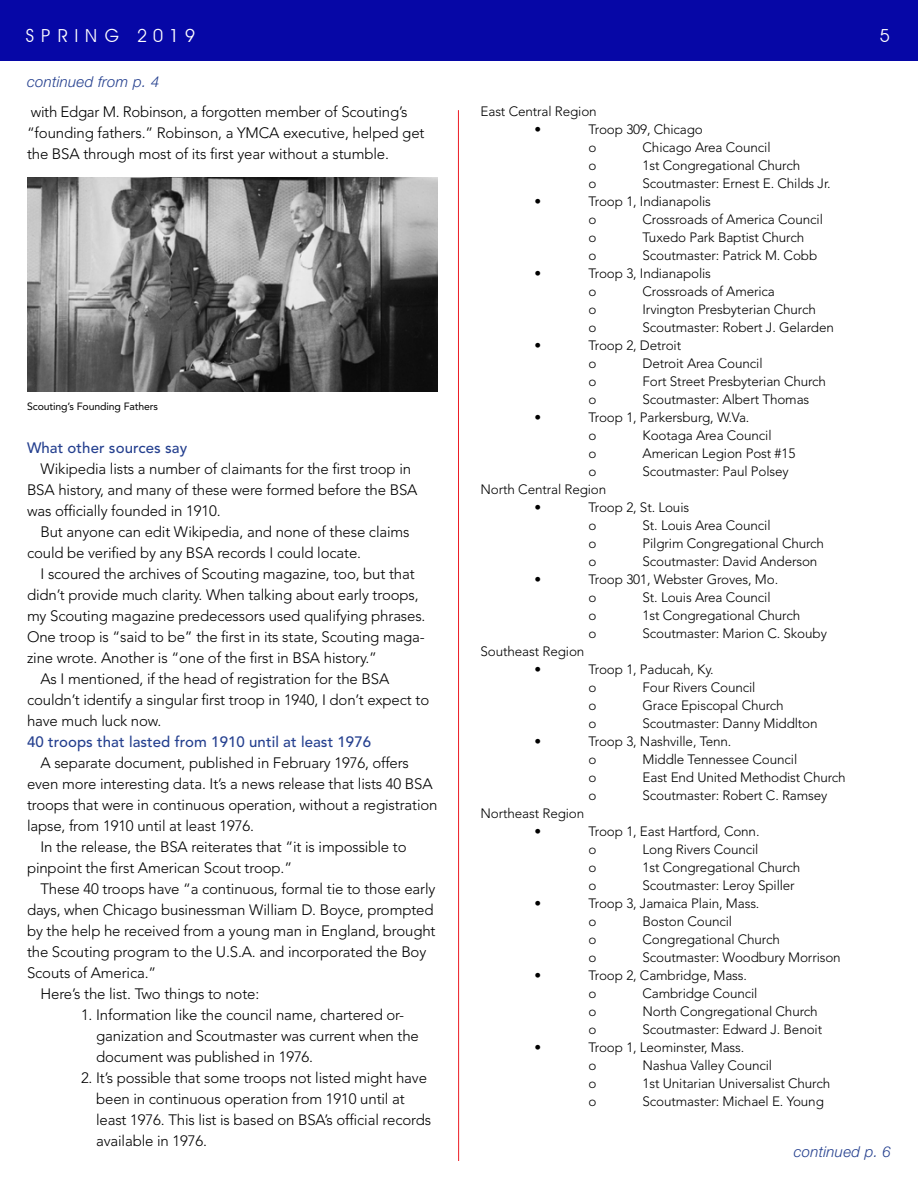
<style>
.page{position:relative;width:918px;height:1188px;background:#fff}
.page>*{position:absolute;margin:0;border:0;box-sizing:border-box;transform-origin:0 0}
.t1{font:18px "Avant Garde";letter-spacing:.34em;color:#fff}
.t2{font:300 15px/21px "Avenir";letter-spacing:-.01em;color:#000}
.t3{font:500 15px "Avenir";letter-spacing:.005em;color:#25408f}
.t4{font:italic 300 15px "Helvetica Neue LT Std";letter-spacing:.02em;color:#25408f}
.t5{font:300 13.5px/18px "Avenir";letter-spacing:-.01em;color:#000}
.t6{font:10.5px "Avenir";letter-spacing:-.01em;color:#000}
</style>
<div class="page">
<hr style="left:458px;top:110px;width:1px;height:1051px;background:#ed1c24">
<img style="left:27px;top:178px;width:411px;height:214px">
<div style="left:0;top:0;width:917px;height:60px;background:#0607a6"></div>
<p class="t1" style="left:26px;top:25px;width:171px">SPRING 2019</p>
<p class="t1" style="left:880px;top:25px;width:11px">5</p>
<p class="t4" style="left:27px;top:73px;width:134px">continued from p. 4</p>
<p class="t2" style="left:27px;top:101px;width:399px">with Edgar M. Robinson, a forgotten member of Scouting’s “founding fathers.” Robinson, a YMCA executive, helped get the BSA through most of its first year without a stumble.</p>
<p class="t6" style="left:27px;top:400px;width:132px">Scouting’s Founding Fathers</p>
<p class="t3" style="left:27px;top:439px;width:162px">What other sources say</p>
<p class="t2" style="left:27px;top:458px;width:392px;text-indent:14px">Wikipedia lists a number of claimants for the first troop in<br>BSA history, and many of these were formed before the BSA was officially founded in 1910.</p>
<p class="t2" style="left:27px;top:521px;width:384px;text-indent:14px">But anyone can edit Wikipedia, and none of these claims could be verified by any BSA records I could locate.</p>
<p class="t2" style="left:40px;top:563px;width:376px">I scoured the archives of Scouting magazine, too, but that</p>
<p class="t2" style="left:27px;top:584px;width:393px">didn’t provide much clarity. When talking about early troops,</p>
<p class="t2" style="left:27px;top:605px;width:400px">my Scouting magazine predecessors used qualifying phrases.</p>
<p class="t2" style="left:27px;top:626px;width:399px">One troop is “said to be” the first in its state, Scouting maga-</p>
<p class="t2" style="left:27px;top:647px;width:352px">zine wrote. Another is “one of the first in BSA history.”</p>
<p class="t2" style="left:40px;top:668px;width:350px">As I mentioned, if the head of registration for the BSA</p>
<p class="t2" style="left:27px;top:689px;width:404px">couldn’t identify a singular first troop in 1940, I don’t expect to</p>
<p class="t2" style="left:27px;top:710px;width:136px">have much luck now.</p>
<p class="t3" style="left:27px;top:733px;width:346px">40 troops that lasted from 1910 until at least 1976</p>
<p class="t2" style="left:40px;top:752px;width:370px">A separate document, published in February 1976, offers</p>
<p class="t2" style="left:27px;top:773px;width:407px">even more interesting data. It’s a news release that lists 40 BSA</p>
<p class="t2" style="left:27px;top:794px;width:412px">troops that were in continuous operation, without a registration</p>
<p class="t2" style="left:27px;top:815px;width:229px">lapse, from 1910 until at least 1976.</p>
<p class="t2" style="left:40px;top:836px;width:368px">In the release, the BSA reiterates that “it is impossible to</p>
<p class="t2" style="left:27px;top:857px;width:267px">pinpoint the first American Scout troop.”</p>
<p class="t2" style="left:40px;top:878px;width:396px">These 40 troops have “a continuous, formal tie to those early</p>
<p class="t2" style="left:27px;top:899px;width:408px">days, when Chicago businessman William D. Boyce, prompted</p>
<p class="t2" style="left:27px;top:920px;width:410px">by the help he received from a young man in England, brought</p>
<p class="t2" style="left:27px;top:941px;width:401px">the Scouting program to the U.S.A. and incorporated the Boy</p>
<p class="t2" style="left:27px;top:962px;width:131px">Scouts of America.”</p>
<p class="t2" style="left:40px;top:983px;width:220px">Here’s the list. Two things to note:</p>
<p class="t2" style="left:96px;top:1004px;width:324px;text-indent:-15px">1. Information like the council name, chartered or&shy;ganization and Scoutmaster was current when the document was published in 1976.</p>
<p class="t2" style="left:96px;top:1067px;width:337px;text-indent:-15px">2. It’s possible that some troops not listed might have been in continuous operation from 1910 until at least 1976. This list is based on BSA’s official records available in 1976.</p>
<p class="t5" style="left:481px;top:102px;width:118px;text-align:center">East Central Region •</p>
<p class="t5" style="left:589px;top:120px;width:116px">Troop 309, Chicago o</p>
<p class="t5" style="left:643px;top:138px;width:129px">Chicago Area Council</p>
<p class="t5" style="left:589px;top:156px;width:10px">o</p>
<p class="t5" style="left:643px;top:156px;width:159px">1st Congregational Church</p>
<p class="t5" style="left:589px;top:174px;width:10px">o</p>
<p class="t5" style="left:643px;top:174px;width:190px">Scoutmaster: Ernest E. Childs Jr.</p>
<p class="t5" style="left:535px;top:192px;width:8px">•</p>
<p class="t5" style="left:589px;top:192px;width:124px">Troop 1, Indianapolis o</p>
<p class="t5" style="left:643px;top:210px;width:182px">Crossroads of America Council</p>
<p class="t5" style="left:589px;top:228px;width:10px">o</p>
<p class="t5" style="left:643px;top:228px;width:163px">Tuxedo Park Baptist Church</p>
<p class="t5" style="left:589px;top:246px;width:10px">o</p>
<p class="t5" style="left:643px;top:246px;width:176px">Scoutmaster: Patrick M. Cobb</p>
<p class="t5" style="left:535px;top:264px;width:8px">•</p>
<p class="t5" style="left:589px;top:264px;width:124px">Troop 3, Indianapolis o</p>
<p class="t5" style="left:643px;top:282px;width:134px">Crossroads of America</p>
<p class="t5" style="left:589px;top:300px;width:10px">o</p>
<p class="t5" style="left:643px;top:300px;width:175px">Irvington Presbyterian Church</p>
<p class="t5" style="left:589px;top:318px;width:10px">o</p>
<p class="t5" style="left:643px;top:318px;width:193px">Scoutmaster: Robert J. Gelarden</p>
<p class="t5" style="left:535px;top:336px;width:8px">•</p>
<p class="t5" style="left:589px;top:336px;width:94px">Troop 2, Detroit o</p>
<p class="t5" style="left:643px;top:354px;width:121px">Detroit Area Council</p>
<p class="t5" style="left:589px;top:372px;width:10px">o</p>
<p class="t5" style="left:643px;top:372px;width:185px">Fort Street Presbyterian Church</p>
<p class="t5" style="left:589px;top:390px;width:10px">o</p>
<p class="t5" style="left:643px;top:390px;width:168px">Scoutmaster: Albert Thomas</p>
<p class="t5" style="left:535px;top:408px;width:8px">•</p>
<p class="t5" style="left:589px;top:408px;width:162px">Troop 1, Parkersburg, W.Va. o</p>
<p class="t5" style="left:643px;top:426px;width:131px">Kootaga Area Council</p>
<p class="t5" style="left:589px;top:444px;width:10px">o</p>
<p class="t5" style="left:643px;top:444px;width:154px">American Legion Post #15</p>
<p class="t5" style="left:589px;top:462px;width:10px">o</p>
<p class="t5" style="left:643px;top:462px;width:148px">Scoutmaster: Paul Polsey</p>
<p class="t5" style="left:535px;top:480px;width:73px;text-indent:-54px">North Central Region •</p>
<p class="t5" style="left:589px;top:498px;width:102px">Troop 2, St. Louis o</p>
<p class="t5" style="left:643px;top:516px;width:129px">St. Louis Area Council</p>
<p class="t5" style="left:589px;top:534px;width:10px">o</p>
<p class="t5" style="left:643px;top:534px;width:183px">Pilgrim Congregational Church</p>
<p class="t5" style="left:589px;top:552px;width:10px">o</p>
<p class="t5" style="left:643px;top:552px;width:176px">Scoutmaster: David Anderson</p>
<p class="t5" style="left:535px;top:570px;width:8px">•</p>
<p class="t5" style="left:589px;top:570px;width:191px">Troop 301, Webster Groves, Mo. o</p>
<p class="t5" style="left:643px;top:588px;width:129px">St. Louis Area Council</p>
<p class="t5" style="left:589px;top:606px;width:10px">o</p>
<p class="t5" style="left:643px;top:606px;width:159px">1st Congregational Church</p>
<p class="t5" style="left:589px;top:624px;width:10px">o</p>
<p class="t5" style="left:643px;top:624px;width:186px">Scoutmaster: Marion C. Skouby</p>
<p class="t5" style="left:535px;top:642px;width:51px;text-indent:-54px">Southeast Region •</p>
<p class="t5" style="left:589px;top:660px;width:127px">Troop 1, Paducah, Ky. o</p>
<p class="t5" style="left:643px;top:678px;width:114px">Four Rivers Council</p>
<p class="t5" style="left:589px;top:696px;width:10px">o</p>
<p class="t5" style="left:643px;top:696px;width:143px">Grace Episcopal Church</p>
<p class="t5" style="left:589px;top:714px;width:10px">o</p>
<p class="t5" style="left:643px;top:714px;width:177px">Scoutmaster: Danny Middlton</p>
<p class="t5" style="left:535px;top:732px;width:8px">•</p>
<p class="t5" style="left:589px;top:732px;width:144px">Troop 3, Nashville, Tenn. o</p>
<p class="t5" style="left:643px;top:750px;width:156px">Middle Tennessee Council</p>
<p class="t5" style="left:589px;top:768px;width:10px">o</p>
<p class="t5" style="left:643px;top:768px;width:205px">East End United Methodist Church</p>
<p class="t5" style="left:589px;top:786px;width:10px">o</p>
<p class="t5" style="left:643px;top:786px;width:186px">Scoutmaster: Robert C. Ramsey</p>
<p class="t5" style="left:535px;top:804px;width:51px;text-indent:-54px">Northeast Region •</p>
<p class="t5" style="left:589px;top:822px;width:172px">Troop 1, East Hartford, Conn. o</p>
<p class="t5" style="left:643px;top:840px;width:117px">Long Rivers Council</p>
<p class="t5" style="left:589px;top:858px;width:10px">o</p>
<p class="t5" style="left:643px;top:858px;width:159px">1st Congregational Church</p>
<p class="t5" style="left:589px;top:876px;width:10px">o</p>
<p class="t5" style="left:643px;top:876px;width:154px">Scoutmaster: Leroy Spiller</p>
<p class="t5" style="left:535px;top:894px;width:8px">•</p>
<p class="t5" style="left:589px;top:894px;width:172px">Troop 3, Jamaica Plain, Mass. o</p>
<p class="t5" style="left:643px;top:912px;width:91px">Boston Council</p>
<p class="t5" style="left:589px;top:930px;width:10px">o</p>
<p class="t5" style="left:643px;top:930px;width:139px">Congregational Church</p>
<p class="t5" style="left:589px;top:948px;width:10px">o</p>
<p class="t5" style="left:643px;top:948px;width:200px">Scoutmaster: Woodbury Morrison</p>
<p class="t5" style="left:535px;top:966px;width:8px">•</p>
<p class="t5" style="left:589px;top:966px;width:160px">Troop 2, Cambridge, Mass. o</p>
<p class="t5" style="left:643px;top:984px;width:116px">Cambridge Council</p>
<p class="t5" style="left:589px;top:1002px;width:10px">o</p>
<p class="t5" style="left:643px;top:1002px;width:177px">North Congregational Church</p>
<p class="t5" style="left:589px;top:1020px;width:10px">o</p>
<p class="t5" style="left:643px;top:1020px;width:181px">Scoutmaster: Edward J. Benoit</p>
<p class="t5" style="left:535px;top:1038px;width:8px">•</p>
<p class="t5" style="left:589px;top:1038px;width:157px">Troop 1, Leominster, Mass. o</p>
<p class="t5" style="left:643px;top:1056px;width:131px">Nashua Valley Council</p>
<p class="t5" style="left:589px;top:1074px;width:10px">o</p>
<p class="t5" style="left:643px;top:1074px;width:189px">1st Unitarian Universalist Church</p>
<p class="t5" style="left:589px;top:1092px;width:10px">o</p>
<p class="t5" style="left:643px;top:1092px;width:183px">Scoutmaster: Michael E. Young</p>
<p class="t4" style="left:794px;top:1143px;width:99px">continued p. 6</p>
</div>
